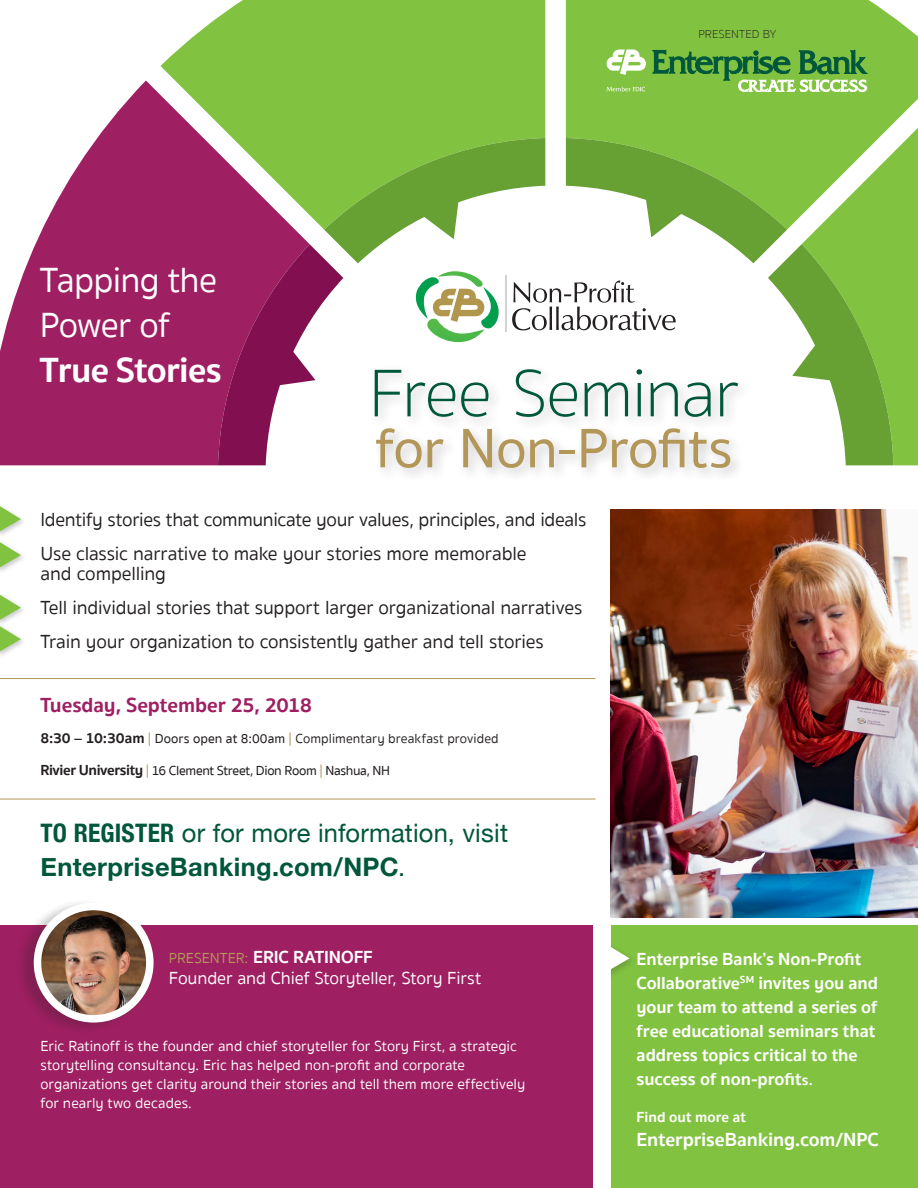
<style>
.page{position:relative;width:918px;height:1188px;background:#fff}
.page>*{position:absolute;margin:0;border:0;box-sizing:border-box;transform-origin:0 0}
.t1{font:100 69px "Sukhumvit Set";letter-spacing:-.025em;color:#00573c}
.t2{font:500 57px "Sukhumvit Set";letter-spacing:-.015em;color:#b39758}
.t3{font:36px/45px "Sukhumvit Set Text";letter-spacing:-.02em;color:#fff}
.t4{font:25.5px/34.5px "Helvetica Neue";letter-spacing:.005em;color:#00573c}
.t5{font:700 21px "Sukhumvit Set";letter-spacing:-.005em;color:#9e1f62}
.t6{font:19.5px/20.2px "Sukhumvit Set Text";letter-spacing:-.01em;color:#231f20}
.t7{font:700 19.5px "Sukhumvit Set";letter-spacing:-.005em;color:#fff}
.t8{font:700 18px/24px "Sukhumvit Set";letter-spacing:-.005em;color:#fff}
.t9{font:18px "Sukhumvit Set Text";letter-spacing:-.005em;color:#fff}
.t10{font:15px/18.8px "Sukhumvit Set Text";color:#fff}
.t11{font:700 15px "Sukhumvit Set";letter-spacing:.005em;color:#fff}
.t12{font:13.5px "Sukhumvit Set Text";letter-spacing:.005em;color:#231f20}
.t13{font:500 13.5px "Sukhumvit Set";letter-spacing:-.025em;color:#231f20}
.t14{font:100 11.85px "Sukhumvit Set";letter-spacing:.005em;color:#231f20}
.s1{font-family:"Sukhumvit Set";font-weight:700}
.s2{font-family:"Sukhumvit Set";font-weight:700;font-size:15px}
.s3{font-family:"Sukhumvit Set";font-weight:500;color:#b39758}
.s4{font-family:"Sukhumvit Set";font-weight:500}
.s5{font-weight:700;font-size:15px}
.s6{color:#b39758}
.s7{font-weight:700;font-stretch:condensed}
.s8{font-weight:700}
.s9{font-family:"Sukhumvit Set Text";font-weight:400;font-size:15px;color:#b39758}
.s10{font-size:15px}
</style>
<div class="page">
<svg style="left:0;top:80px;width:218px;height:385px;fill:#9e1f62"></svg>
<svg style="left:160px;top:0;width:385px;height:230px;background:#8eb652"></svg>
<div style="left:893px;top:230px;width:25px;height:235px;background:#81c340"></div>
<div style="left:566px;top:0;width:352px;height:230px;background:#81c340"></div>
<div style="left:610px;top:925px;width:308px;height:263px;background:#81c340"></div>
<img style="left:610px;top:510px;width:308px;height:408px">
<svg style="left:218px;top:138px;width:675px;height:327px"></svg>
<hr style="left:0;top:678px;width:596px;height:1px;background:#b39758">
<hr style="left:0;top:799px;width:596px;height:1px;background:#b39758">
<div style="left:0;top:503px;width:27px;height:35px;background:#231f20;opacity:.23"></div>
<svg style="left:0;top:506px;width:21px;height:25px"></svg>
<div style="left:0;top:539px;width:27px;height:35px;background:#231f20;opacity:.23"></div>
<svg style="left:0;top:542px;width:21px;height:25px"></svg>
<div style="left:0;top:591px;width:27px;height:36px;background:#231f20;opacity:.23"></div>
<svg style="left:0;top:595px;width:21px;height:25px"></svg>
<div style="left:0;top:623px;width:27px;height:35px;background:#231f20;opacity:.23"></div>
<svg style="left:0;top:626px;width:21px;height:25px"></svg>
<svg style="left:610px;top:940px;width:20px;height:34px"></svg>
<div style="left:0;top:925px;width:593px;height:263px;background:#9e1f62"></div>
<div style="left:369px;top:364px;width:383px;height:118px;background:#231f20;opacity:.22"></div>
<div style="left:15px;top:899px;width:137px;height:136px;background:#231f20;opacity:.24"></div>
<img style="left:38px;top:908px;width:112px;height:111px">
<div style="left:34px;top:903px;width:120px;height:120px;border:8px solid #fff;border-radius:50%"></div>
<svg style="left:606px;top:50px;width:40px;height:25px"></svg>
<svg style="left:653px;top:50px;width:214px;height:42px;background:#6bac50"></svg>
<svg style="left:606px;top:87px;width:39px;height:4px"></svg>
<p class="t3" style="left:40px;top:259px;width:183px">Tapping the<br>Power of<br><span class="s1">True Stories</span></p>
<p class="t14" style="left:698px;top:26px;width:80px">PRESENTED BY</p>
<p class="t1" style="left:369px;top:347px;width:372px">Free Seminar</p>
<p class="t2" style="left:375px;top:409px;width:359px">for Non-Profits</p>
<p class="t6" style="left:40px;top:510px;width:547px">Identify stories that communicate your values, principles, and ideals</p>
<p class="t6" style="left:40px;top:544px;width:488px">Use classic narrative to make your stories more memorable and compelling</p>
<p class="t6" style="left:40px;top:598px;width:543px">Tell individual stories that support larger organizational narratives</p>
<p class="t6" style="left:40px;top:632px;width:505px">Train your organization to consistently gather and tell stories</p>
<p class="t5" style="left:40px;top:689px;width:273px">Tuesday, September 25, 2018</p>
<p class="t12" style="left:40px;top:730px;width:460px"><span class="s2">8:30 – 10:30am</span> <span class="s3">|</span> <span class="s4">Doors open at 8:00am</span> <span class="s3">|</span> Complimentary breakfast provided</p>
<p class="t13" style="left:40px;top:761px;width:351px"><span class="s5">Rivier University</span> <span class="s6">|</span> 16 Clement Street, Dion Room <span class="s6">|</span> Nashua, NH</p>
<p class="t4" style="left:40px;top:817px;width:469px"><span class="s7">TO REGISTER</span> or for more information, visit<br><span class="s8">EnterpriseBanking.com/NPC</span>.</p>
<p class="t8" style="left:169px;top:945px;width:205px"><span class="s9">PRESENTER:</span> ERIC RATINOFF</p>
<p class="t9" style="left:169px;top:966px;width:314px">Founder and Chief Storyteller, Story First</p>
<p class="t10" style="left:40px;top:1038px;width:486px">Eric Ratinoff is the founder and chief storyteller for Story First, a strategic storytelling consultancy. Eric has helped non-profit and corporate organizations get clarity around their stories and tell them more effectively for nearly two decades.</p>
<p class="t8" style="left:637px;top:947px;width:243px">Enterprise Bank’s Non-Profit<br>Collaborative<sup>SM</sup> invites you and your team to attend a series of free educational seminars that address topics critical to the success of non-profit<span class="s10">s.</span></p>
<p class="t11" style="left:637px;top:1106px;width:111px">Find out more at</p>
<p class="t7" style="left:637px;top:1125px;width:244px">EnterpriseBanking.com/NPC</p>
</div>
